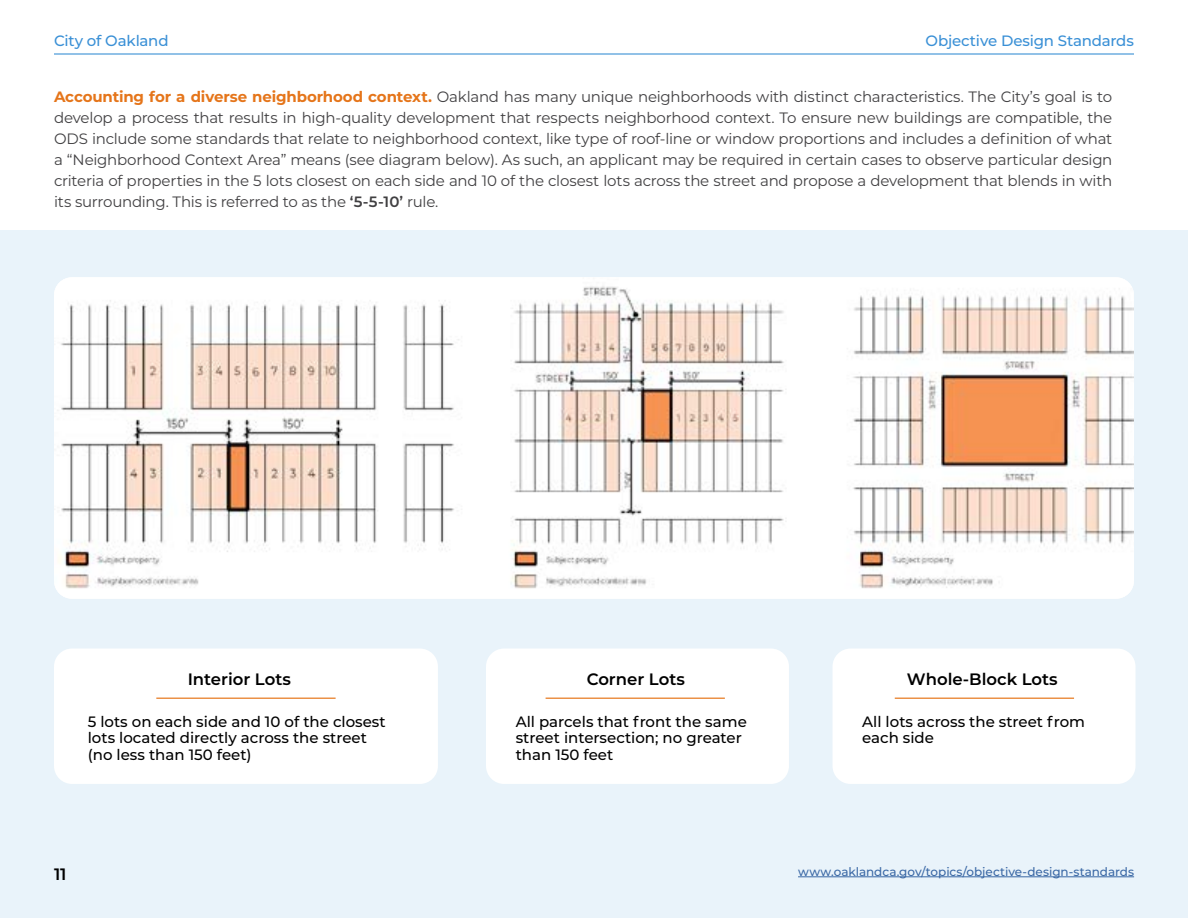
<style>
.page{position:relative;width:1188px;height:918px;background:#fff}
.page>*{position:absolute;margin:0;border:0;box-sizing:border-box;transform-origin:0 0}
.t1{font:600 16.5px "Montserrat";color:#000}
.t2{font:15px/21px "Montserrat";letter-spacing:-.015em;color:#414042;text-align:justify}
.t3{font:500 15px/16.5px "Montserrat";color:#000}
.t4{font:500 15px "Montserrat";letter-spacing:-.015em;color:#3a90d6}
.t5{font:500 12px "Montserrat";letter-spacing:-.005em;color:#3a68a5}
.s1{font-weight:700;color:#e5751a}
.s2{font-weight:600}
</style>
<div class="page">
<div style="left:0;top:230px;width:1188px;height:688px;background:#e9f3fa"></div>
<hr style="left:54px;top:54px;width:1080px;height:1px;background:#2484d1">
<hr style="left:798px;top:877px;width:336px;height:1px;background:#3a68a5">
<img style="left:54px;top:277px;width:1080px;height:322px">
<div style="left:54px;top:649px;width:384px;height:135px;background:#fff;border-radius:18px"></div>
<hr style="left:156px;top:698px;width:180px;height:1px;background:#eb9147">
<div style="left:486px;top:649px;width:303px;height:135px;background:#fff;border-radius:18px"></div>
<hr style="left:546px;top:698px;width:179px;height:1px;background:#eb9147">
<div style="left:833px;top:649px;width:303px;height:135px;background:#fff;border-radius:18px"></div>
<hr style="left:895px;top:698px;width:179px;height:1px;background:#eb9147">
<p class="t4" style="left:54px;top:30px;width:116px">City of Oakland</p>
<p class="t4" style="left:926px;top:30px;width:210px">Objective Design Standards</p>
<p class="t2" style="left:54px;top:86px;width:1060px"><span class="s1">Accounting for a diverse neighborhood context.</span> Oakland has many unique neighborhoods with distinct characteristics. The City’s goal is to develop a process that results in high-quality development that respects neighborhood context. To ensure new buildings are compatible, the ODS include some standards that relate to neighborhood context, like type of roof-line or window proportions and includes a definition of what a “Neighborhood Context Area” means (see diagram below). As such, an applicant may be required in certain cases to observe particular design criteria of properties in the 5 lots closest on each side and 10 of the closest lots across the street and propose a development that blends in with its surrounding. This is referred to as the <span class="s2">‘5-5-10’</span> rule.</p>
<p class="t1" style="left:188px;top:667px;width:105px">Interior Lots</p>
<p class="t3" style="left:88px;top:713px;width:299px">5 lots on each side and 10 of the closest lots located directly across the street (no less than 150 feet)</p>
<p class="t1" style="left:54px;top:863px;width:14px">11</p>
<p class="t1" style="left:587px;top:667px;width:100px">Corner Lots</p>
<p class="t3" style="left:516px;top:713px;width:233px">All parcels that front the same street intersection; no greater than 150 feet</p>
<p class="t1" style="left:907px;top:667px;width:152px">Whole-Block Lots</p>
<p class="t3" style="left:862px;top:713px;width:224px">All lots across the street from each side</p>
<p class="t5" style="left:798px;top:863px;width:338px">www.oaklandca.gov/topics/objective-design-standards</p>
</div>
